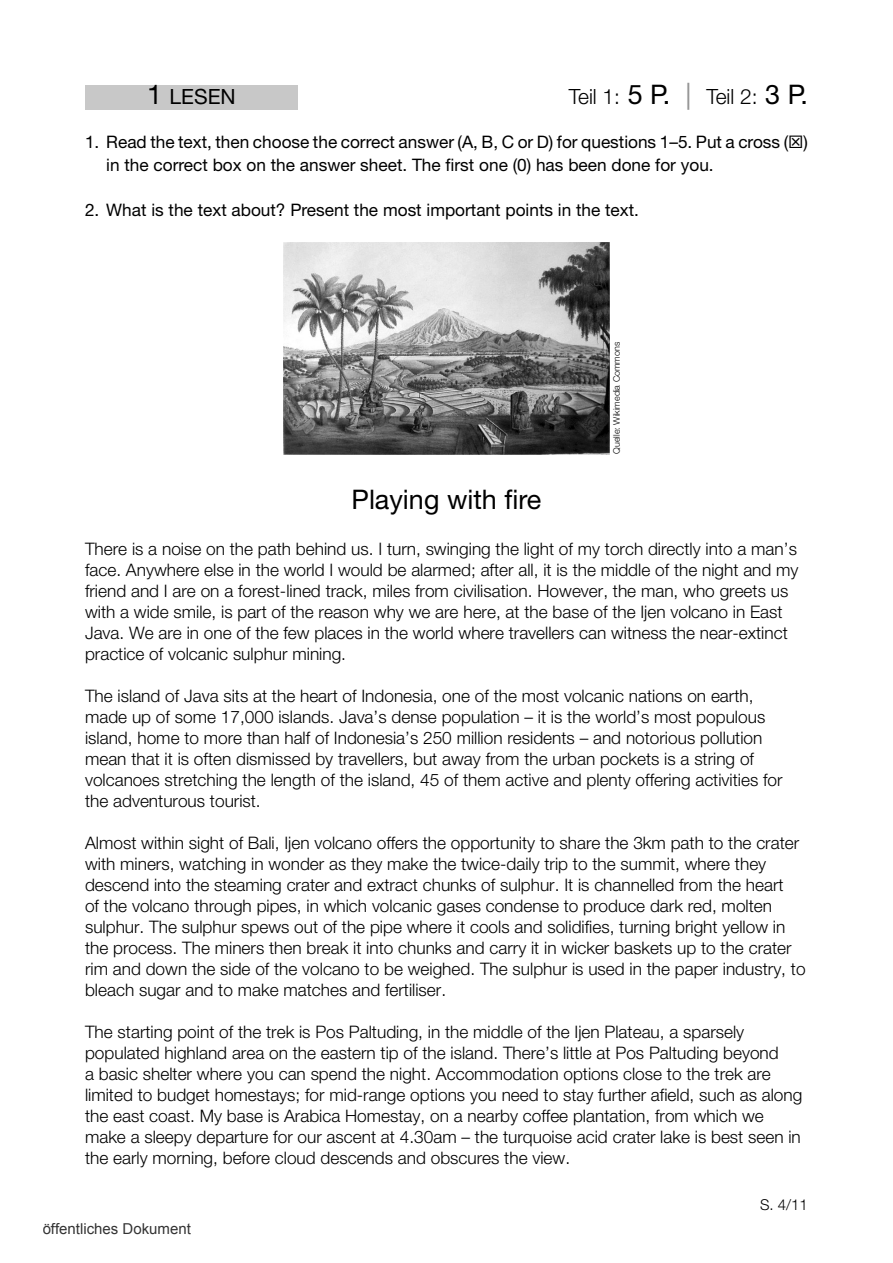
<style>
.page{position:relative;width:893px;height:1263px;background:#fff}
.page>*{position:absolute;margin:0;border:0;box-sizing:border-box;transform-origin:0 0}
.t1{font:27px "Helvetica Neue LT Pro";color:#000}
.t2{font:300 21px "Helvetica Neue LT Pro";color:#000}
.t3{font:21px "Helvetica Neue LT Pro";color:#000}
.t4{font:300 17.25px/21px "Helvetica Neue LT Pro";color:#000}
.t5{font:17.25px/22.5px "Helvetica Neue LT Pro";color:#000}
.t6{font:15px "Arial";color:rgb(0 0 0/.8)}
.t7{font:300 15px "Helvetica Neue LT Pro";color:#000}
.t8{font:300 9px "Helvetica Neue LT Pro";color:#000}
.s1{font-size:27px}
.s2{font-weight:400;font-size:27px}
.s3{font-weight:400;font-size:27px;color:#949494}
</style>
<div class="page">
<div style="left:85px;top:85px;width:213px;height:24px;background:#c8c8c8"></div>
<img style="left:283px;top:242px;width:327px;height:213px">
<p class="t3" style="left:147px;top:84px;width:90px"><span class="s1">1</span> LESEN</p>
<p class="t2" style="left:569px;top:84px;width:241px">Teil 1: <span class="s2">5 P.</span> <span class="s3">|</span> Teil 2: <span class="s2">3 P.</span></p>
<p class="t5" style="left:106px;top:131px;width:703px;text-indent:-21px">1. Read the text, then choose the correct answer (A, B, C or D) for questions 1–5. Put a cross ( ) in the correct box on the answer sheet. The first one (0) has been done for you.</p>
<p class="t5" style="left:85px;top:198px;width:555px">2. What is the text about? Present the most important points in the text.</p>
<p class="t8" style="left:611px;top:454px;width:114px;rotate:-90deg">Quelle: Wikimedia Commons</p>
<h1 class="t1" style="left:351px;top:483px;width:191px">Playing with fire</h1>
<p class="t4" style="left:85px;top:538px;width:715px">There is a noise on the path behind us. I turn, swinging the light of my torch directly into a man’s face. Anywhere else in the world I would be alarmed; after all, it is the middle of the night and my friend and I are on a forest-lined track, miles from civilisation. However, the man, who greets us with a wide smile, is part of the reason why we are here, at the base of the Ijen volcano in East Java. We are in one of the few places in the world where travellers can witness the near-extinct practice of volcanic sulphur mining.</p>
<p class="t4" style="left:85px;top:685px;width:699px">The island of Java sits at the heart of Indonesia, one of the most volcanic nations on earth, made up of some 17,000 islands. Java’s dense population – it is the world’s most populous island, home to more than half of Indonesia’s 250 million residents – and notorious pollution mean that it is often dismissed by travellers, but away from the urban pockets is a string of volcanoes stretching the length of the island, 45 of them active and plenty offering activities for the adventurous tourist.</p>
<p class="t4" style="left:85px;top:832px;width:722px">Almost within sight of Bali, Ijen volcano offers the opportunity to share the 3km path to the crater with miners, watching in wonder as they make the twice-daily trip to the summit, where they descend into the steaming crater and extract chunks of sulphur. It is channelled from the heart<br>of the volcano through pipes, in which volcanic gases condense to produce dark red, molten sulphur. The sulphur spews out of the pipe where it cools and solidifies, turning bright yellow in the process. The miners then break it into chunks and carry it in wicker baskets up to the crater rim and down the side of the volcano to be weighed. The sulphur is used in the paper industry, to bleach sugar and to make matches and fertiliser.</p>
<p class="t4" style="left:85px;top:1021px;width:719px">The starting point of the trek is Pos Paltuding, in the middle of the Ijen Plateau, a sparsely populated highland area on the eastern tip of the island. There’s little at Pos Paltuding beyond<br>a basic shelter where you can spend the night. Accommodation options close to the trek are limited to budget homestays; for mid-range options you need to stay further afield, such as along the east coast. My base is Arabica Homestay, on a nearby coffee plantation, from which we make a sleepy departure for our ascent at 4.30am – the turquoise acid crater lake is best seen in the early morning, before cloud descends and obscures the view.</p>
<p class="t6" style="left:43px;top:1219px;width:150px">öffentliches Dokument</p>
<p class="t7" style="left:760px;top:1195px;width:49px">S. 4/11</p>
</div>
